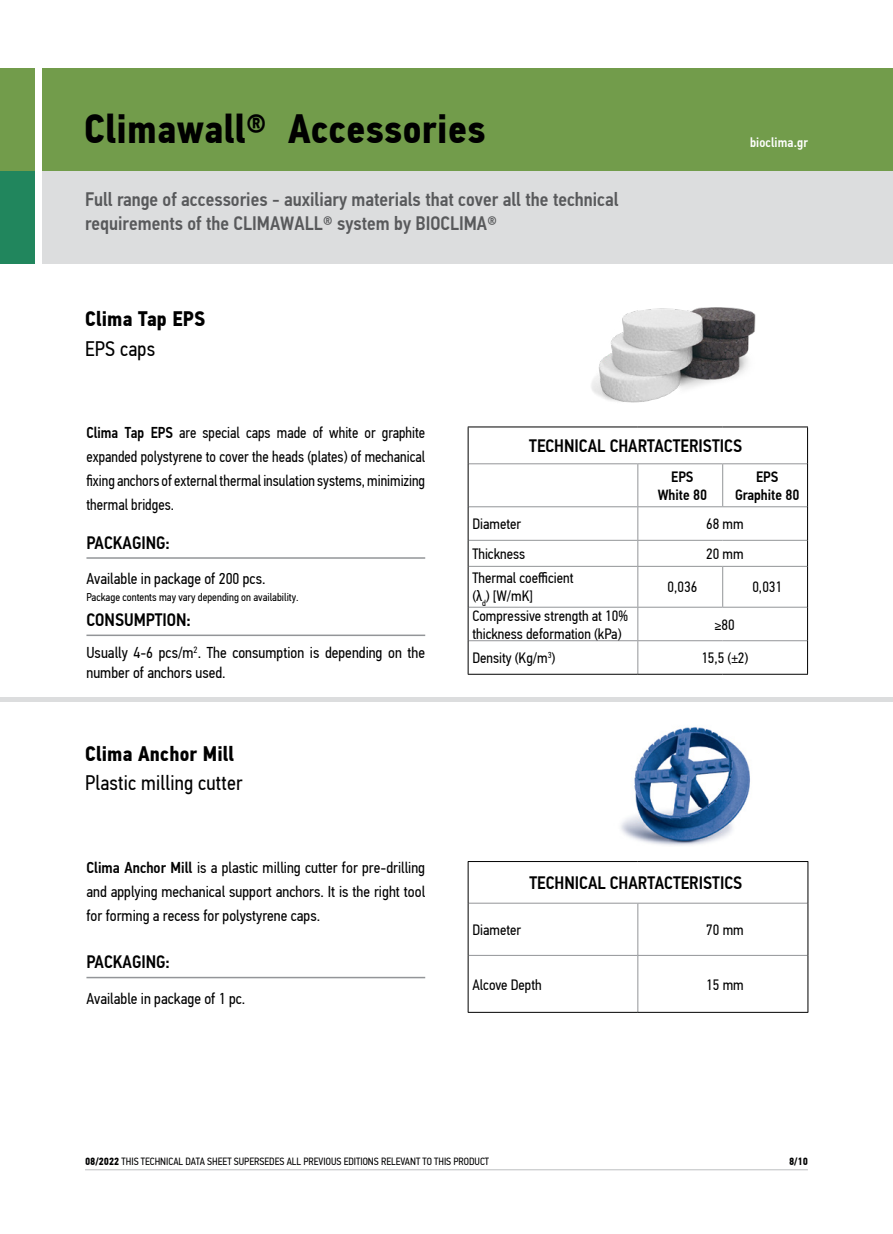
<style>
.page{position:relative;width:893px;height:1234px;background:#fff}
.page>*{position:absolute;margin:0;border:0;box-sizing:border-box;transform-origin:0 0}
.t1{font:700 40.95px "PF Din Text Cond Pro";letter-spacing:.01em;color:#000}
.t2{font:21px "PF Din Text Cond Pro";letter-spacing:.01em;color:#000}
.t3{font:700 21px "PF Din Text Cond Pro";letter-spacing:.01em;color:#000}
.t4{font:500 19.5px/23.4px "PF Din Text Cond Pro";color:#58595b}
.t5{font:500 18px "PF Din Text Cond Pro";color:#000}
.t6{font:15.75px/24px "PF Din Text Cond Pro";color:#000;text-align:justify}
.t7{font:15.75px/24px "PF Din Text Cond Pro";color:#000;text-align:justify;scale:.95 1}
.t8{font:15px/18px "PF Din Text Cond Pro";color:#000}
.t9{font:500 15px/18px "PF Din Text Cond Pro";color:#000;text-align:center}
.t10{font:500 13.5px "PF Din Text Cond Pro";letter-spacing:.01em;color:#fff}
.t11{font:11.25px "PF Din Text Cond Pro";color:#000}
.t12{font:10.5px "PF Din Text Cond Pro";color:#000}
.t13{font:700 10.5px "PF Din Text Cond Pro";color:#000}
.s1{font-weight:500}
.s2{font-weight:700}
</style>
<div class="page">
<div style="left:43px;top:170px;width:850px;height:94px;background:#dcddde"></div>
<div style="left:0;top:170px;width:34px;height:94px;background:#21865d"></div>
<hr style="left:85px;top:1169px;width:723px;height:1px;background:#bcbec0">
<div style="left:43px;top:68px;width:850px;height:102px;background:#729c4b"></div>
<div style="left:0;top:68px;width:34px;height:102px;background:#729c4b"></div>
<hr style="left:468px;top:463px;width:170px;height:1px;background:#939598">
<hr style="left:638px;top:463px;width:85px;height:1px;background:#939598">
<hr style="left:723px;top:463px;width:84px;height:1px;background:#939598">
<hr style="left:637px;top:464px;width:1px;height:42px;background:#939598">
<hr style="left:468px;top:506px;width:170px;height:1px;background:#939598">
<hr style="left:638px;top:506px;width:85px;height:1px;background:#939598">
<hr style="left:637px;top:507px;width:1px;height:33px;background:#939598">
<hr style="left:723px;top:506px;width:84px;height:1px;background:#939598">
<hr style="left:468px;top:540px;width:170px;height:1px;background:#939598">
<hr style="left:638px;top:540px;width:85px;height:1px;background:#939598">
<svg style="left:637px;top:540px;width:1px;height:26px"></svg>
<hr style="left:723px;top:540px;width:84px;height:1px;background:#939598">
<hr style="left:468px;top:566px;width:170px;height:1px;background:#939598">
<hr style="left:638px;top:566px;width:85px;height:1px;background:#939598">
<hr style="left:637px;top:566px;width:1px;height:40px;background:#939598">
<hr style="left:723px;top:566px;width:84px;height:1px;background:#939598">
<hr style="left:468px;top:606px;width:170px;height:1px;background:#939598">
<hr style="left:638px;top:606px;width:85px;height:1px;background:#939598">
<hr style="left:637px;top:607px;width:1px;height:33px;background:#939598">
<hr style="left:723px;top:606px;width:84px;height:1px;background:#939598">
<hr style="left:468px;top:640px;width:170px;height:1px;background:#939598">
<hr style="left:638px;top:640px;width:85px;height:1px;background:#939598">
<hr style="left:637px;top:641px;width:1px;height:32px;background:#939598">
<hr style="left:723px;top:640px;width:84px;height:1px;background:#939598">
<hr style="left:468px;top:426px;width:170px;height:1px;background:#000">
<hr style="left:468px;top:427px;width:1px;height:36px;background:#000">
<hr style="left:638px;top:426px;width:85px;height:1px;background:#000">
<hr style="left:723px;top:426px;width:85px;height:1px;background:#000">
<hr style="left:807px;top:427px;width:1px;height:36px;background:#000">
<hr style="left:468px;top:463px;width:1px;height:43px;background:#000">
<hr style="left:807px;top:463px;width:1px;height:43px;background:#000">
<hr style="left:468px;top:506px;width:1px;height:34px;background:#000">
<hr style="left:807px;top:506px;width:1px;height:34px;background:#000">
<svg style="left:468px;top:540px;width:1px;height:26px"></svg>
<svg style="left:807px;top:540px;width:1px;height:26px"></svg>
<hr style="left:468px;top:566px;width:1px;height:41px;background:#000">
<hr style="left:807px;top:566px;width:1px;height:41px;background:#000">
<hr style="left:468px;top:607px;width:1px;height:33px;background:#000">
<hr style="left:807px;top:607px;width:1px;height:33px;background:#000">
<hr style="left:468px;top:640px;width:1px;height:33px;background:#000">
<hr style="left:807px;top:640px;width:1px;height:33px;background:#000">
<hr style="left:468px;top:673px;width:170px;height:1px;background:#000">
<hr style="left:638px;top:673px;width:85px;height:1px;background:#000">
<hr style="left:723px;top:673px;width:85px;height:1px;background:#000">
<hr style="left:722px;top:464px;width:1px;height:42px;background:#939598">
<hr style="left:722px;top:566px;width:1px;height:40px;background:#939598">
<hr style="left:468px;top:902px;width:170px;height:1px;background:#939598">
<hr style="left:638px;top:902px;width:169px;height:1px;background:#939598">
<hr style="left:637px;top:903px;width:1px;height:51px;background:#939598">
<hr style="left:468px;top:954px;width:170px;height:1px;background:#939598">
<hr style="left:638px;top:954px;width:169px;height:1px;background:#939598">
<hr style="left:637px;top:955px;width:1px;height:56px;background:#939598">
<hr style="left:468px;top:861px;width:170px;height:1px;background:#000">
<hr style="left:468px;top:861px;width:1px;height:42px;background:#000">
<hr style="left:638px;top:861px;width:170px;height:1px;background:#000">
<hr style="left:807px;top:861px;width:1px;height:42px;background:#000">
<hr style="left:468px;top:903px;width:1px;height:52px;background:#000">
<hr style="left:807px;top:903px;width:1px;height:52px;background:#000">
<hr style="left:468px;top:955px;width:1px;height:56px;background:#000">
<hr style="left:807px;top:955px;width:1px;height:56px;background:#000">
<hr style="left:468px;top:1011px;width:170px;height:1px;background:#000">
<hr style="left:638px;top:1011px;width:170px;height:1px;background:#000">
<img style="left:591px;top:307px;width:165px;height:96px">
<img style="left:620px;top:726px;width:130px;height:120px">
<hr style="left:0;top:697px;width:893px;height:4px;background:#dcddde">
<hr style="left:86px;top:976px;width:339px;height:2px;background:#939598">
<hr style="left:86px;top:557px;width:339px;height:1px;background:#939598">
<hr style="left:86px;top:634px;width:339px;height:2px;background:#939598">
<h1 class="t1" style="left:84px;top:104px;width:403px">Climawall® Accessories</h1>
<p class="t4" style="left:85px;top:188px;width:535px">Full range of accessories - auxiliary materials that cover all the technical requirements of the CLIMAWALL® system by BIOCLIMA®</p>
<h2 class="t3" style="left:85px;top:306px;width:122px">Clima Tap EPS</h2>
<h2 class="t2" style="left:85px;top:336px;width:72px">EPS caps</h2>
<p class="t10" style="left:750px;top:134px;width:59px">bioclima.gr</p>
<p class="t7" style="left:86px;top:421px;width:358px"><span class="s1">Clima Tap EPS</span> are special caps made of white or graphite expanded polystyrene to cover the heads (plates) of mechanical fixing anchors of external thermal insulation systems, minimizing thermal bridges.</p>
<p class="t5" style="left:86px;top:531px;width:85px">PACKAGING:</p>
<p class="t6" style="left:86px;top:566px;width:181px">Available in package of 200 pcs.</p>
<p class="t11" style="left:86px;top:590px;width:214px">Package contents may vary depending on availability.</p>
<p class="t5" style="left:86px;top:609px;width:106px">CONSUMPTION:</p>
<p class="t6" style="left:86px;top:643px;width:340px;line-height:19.5px">Usually 4-6 pcs/m<sup>2</sup>. The consumption is depending on the number of anchors used.</p>
<h2 class="t3" style="left:85px;top:740px;width:150px">Clima Anchor Mill</h2>
<h2 class="t2" style="left:85px;top:770px;width:159px">Plastic milling cutter</h2>
<p class="t6" style="left:86px;top:855px;width:340px"><span class="s1">Clima Anchor Mill</span> is a plastic milling cutter for pre-drilling and applying mechanical support anchors. It is the right tool for forming a recess for polystyrene caps.</p>
<p class="t5" style="left:86px;top:951px;width:85px">PACKAGING:</p>
<p class="t6" style="left:86px;top:985px;width:160px">Available in package of 1 pc.</p>
<p class="t5" style="left:529px;top:435px;width:214px">TECHNICAL CHARTACTERISTICS</p>
<p class="t9" style="left:658px;top:468px;width:51px">EPS<br>White 80</p>
<p class="t9" style="left:735px;top:468px;width:66px">EPS<br>Graphite 80</p>
<p class="t8" style="left:472px;top:515px;width:50px">Diameter</p>
<p class="t8" style="left:706px;top:515px;width:39px">68 mm</p>
<p class="t8" style="left:472px;top:544px;width:54px">Thickness</p>
<p class="t8" style="left:706px;top:544px;width:39px">20 mm</p>
<p class="t8" style="left:472px;top:569px;width:103px">Thermal coefficient (λ<sub>d</sub>) [W/mK]</p>
<p class="t8" style="left:667px;top:578px;width:31px">0,036</p>
<p class="t8" style="left:752px;top:578px;width:31px">0,031</p>
<p class="t8" style="left:472px;top:606px;width:157px">Compressive strength at 10% thickness deformation (kPa)</p>
<p class="t8" style="left:715px;top:615px;width:21px">≥80</p>
<p class="t8" style="left:472px;top:649px;width:85px">Density (Kg/m<sup>3</sup>)</p>
<p class="t8" style="left:701px;top:649px;width:48px">15,5 (±2)</p>
<p class="t5" style="left:529px;top:871px;width:214px">TECHNICAL CHARTACTERISTICS</p>
<p class="t8" style="left:472px;top:920px;width:50px">Diameter</p>
<p class="t8" style="left:706px;top:920px;width:39px">70 mm</p>
<p class="t8" style="left:472px;top:975px;width:71px">Alcove Depth</p>
<p class="t8" style="left:706px;top:975px;width:39px">15 mm</p>
<p class="t12" style="left:85px;top:1154px;width:406px"><span class="s2">08/2022</span> ΤHIS TECHNICAL DATA SHEET SUPERSEDES ALL PREVIOUS EDITIONS RELEVANT TO THIS PRODUCT</p>
<p class="t13" style="left:789px;top:1154px;width:20px">8/10</p>
</div>
